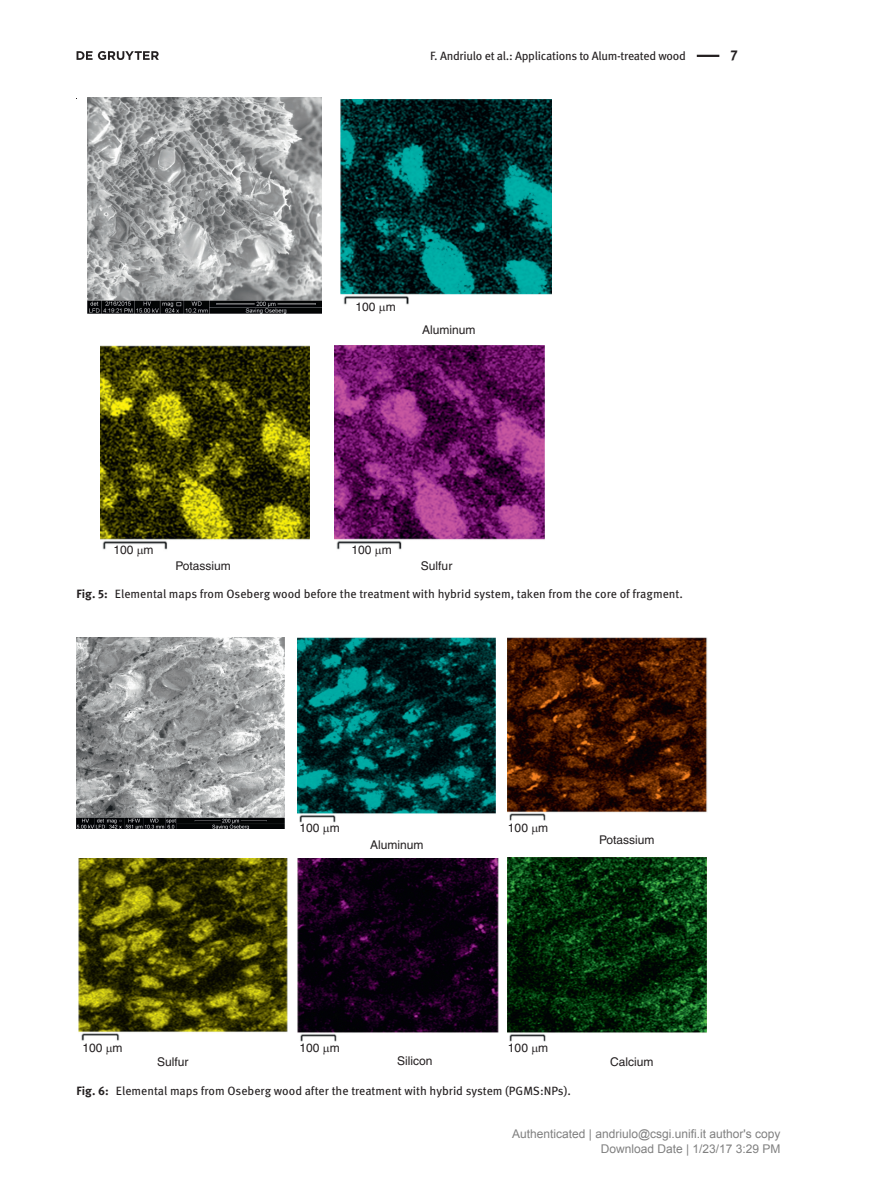
<style>
.page{position:relative;width:893px;height:1191px;background:#fff}
.page>*{position:absolute;margin:0;border:0;box-sizing:border-box;transform-origin:0 0}
.t1{font:700 14.25px "DG Meta Science";color:#231f20}
.t2{font:12px "DG Meta Science";letter-spacing:-.005em;color:#231f20}
.t3{font:12px "Helvetica";color:#231f20}
.t4{font:12px/15px "Arial";color:#808080;text-align:right}
.s1{font-weight:700}
</style>
<div class="page">
<svg style="left:77px;top:51px;width:82px;height:9px"></svg>
<hr style="left:697px;top:55px;width:22px;height:2px;background:#231f20">
<img style="left:335px;top:346px;width:209px;height:204px">
<img style="left:100px;top:346px;width:209px;height:204px">
<img style="left:340px;top:100px;width:212px;height:205px">
<img style="left:88px;top:98px;width:234px;height:215px">
<img style="left:77px;top:637px;width:208px;height:192px">
<img style="left:297px;top:637px;width:199px;height:186px">
<img style="left:507px;top:637px;width:200px;height:184px">
<img style="left:79px;top:858px;width:208px;height:183px">
<img style="left:297px;top:858px;width:202px;height:184px">
<img style="left:508px;top:858px;width:199px;height:184px">
<p class="t2" style="left:430px;top:47px;width:257px">F. Andriulo et al.: Applications to Alum-treated wood</p>
<p class="t1" style="left:730px;top:44px;width:9px">7</p>
<p class="t3" style="left:355px;top:299px;width:42px">100 m</p>
<p class="t3" style="left:422px;top:323px;width:55px">Aluminum</p>
<p class="t3" style="left:113px;top:543px;width:42px">100 m</p>
<p class="t3" style="left:351px;top:543px;width:42px">100 m</p>
<p class="t2" style="left:77px;top:585px;width:608px"><span class="s1">Fig. 5:</span> Elemental maps from Oseberg wood before the treatment with hybrid system, taken from the core of fragment.</p>
<p class="t3" style="left:175px;top:559px;width:57px">Potassium</p>
<p class="t3" style="left:421px;top:559px;width:33px">Sulfur</p>
<p class="t3" style="left:300px;top:821px;width:42px">100 m</p>
<p class="t3" style="left:508px;top:821px;width:42px">100 m</p>
<p class="t3" style="left:370px;top:837px;width:55px">Aluminum</p>
<p class="t3" style="left:599px;top:833px;width:57px">Potassium</p>
<p class="t3" style="left:82px;top:1041px;width:42px">100 m</p>
<p class="t3" style="left:300px;top:1041px;width:42px">100 m</p>
<p class="t3" style="left:508px;top:1041px;width:42px">100 m</p>
<p class="t2" style="left:77px;top:1081px;width:496px"><span class="s1">Fig. 6:</span> Elemental maps from Oseberg wood after the treatment with hybrid system (PGMS:NPs).</p>
<p class="t4" style="left:512px;top:1127px;width:270px">Authenticated | andriulo@csgi.unifi.it author's copy<br>Download Date | 1/23/17 3:29 PM</p>
<p class="t3" style="left:157px;top:1054px;width:33px">Sulfur</p>
<p class="t3" style="left:397px;top:1053px;width:37px">Silicon</p>
<p class="t3" style="left:610px;top:1055px;width:45px">Calcium</p>
</div>
